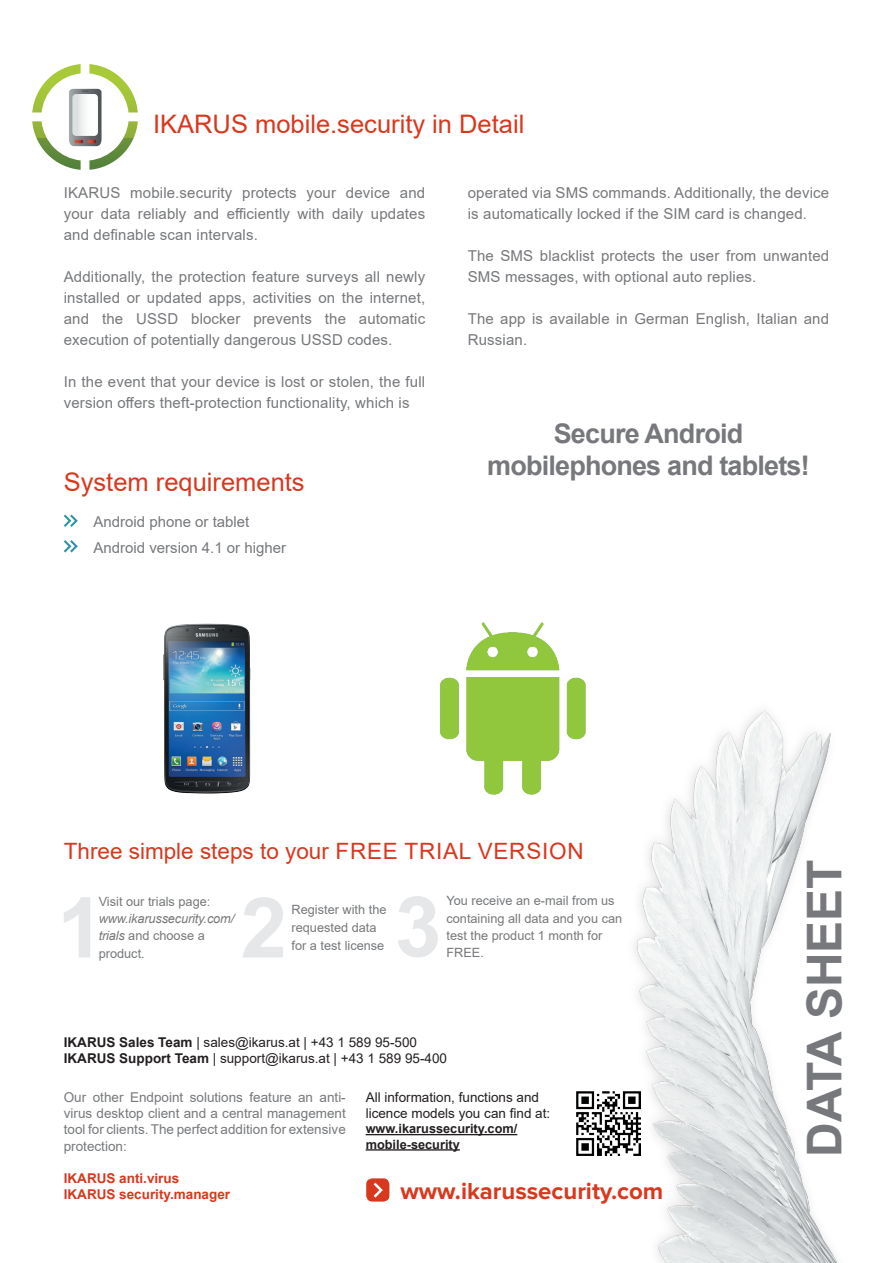
<style>
.page{position:relative;width:893px;height:1263px;background:#fff}
.page>*{position:absolute;margin:0;border:0;box-sizing:border-box;transform-origin:0 0}
.t1{font:700 84px "Arial";color:#e6e7e9}
.t2{font:700 48px "Arial";color:#76787b}
.t3{font:700 27px/32.4px "Arial";letter-spacing:-.03em;color:#76787b;text-align:center}
.t4{font:25.5px "Arial";color:#d8381e}
.t5{font:700 24px "Proxima Nova";color:#d8381e}
.t6{font:22.5px "Arial";color:#d8381e}
.t7{font:15px/21px "Arial";letter-spacing:.01em;color:#76787b}
.t8{font:13.5px/16.2px "Arial";color:#231f20}
.t9{font:13.5px/16.2px "Arial";color:#76787b;text-align:justify}
.t10{font:700 13.5px/16.2px "Arial";color:#d8381e}
.t11{font:12.75px/17.4px "Arial";color:#76787b}
.t12{font:italic 12.75px/17.1px "Arial";letter-spacing:-.01em;color:#76787b}
.t13{font:700 12.75px/15.3px "Arial";color:#231f20}
.s1{font-style:normal}
.s2{font-weight:700}
</style>
<div class="page">
<svg style="left:366px;top:1178px;width:23px;height:23px"></svg>
<hr style="left:366px;top:1134px;width:151px;height:1px;background:#231f20">
<hr style="left:366px;top:1149px;width:94px;height:1px;background:#231f20">
<img style="left:577px;top:1092px;width:31px;height:63px">
<img style="left:608px;top:710px;width:230px;height:553px">
<svg style="left:32px;top:64px;width:106px;height:106px"></svg>
<img style="left:440px;top:622px;width:146px;height:173px">
<img style="left:163px;top:623px;width:88px;height:171px">
<svg style="left:64px;top:514px;width:14px;height:13px"></svg>
<svg style="left:64px;top:540px;width:14px;height:12px"></svg>
<h3 class="t4" style="left:153px;top:107px;width:373px">IKARUS mobile.security in Detail</h3>
<p class="t7" style="left:64px;top:182px;width:363px;text-align:justify">IKARUS mobile.security protects your device and your data reliably and efficiently with daily updates and definable scan intervals.</p>
<p class="t7" style="left:64px;top:266px;width:363px;text-align:justify">Additionally, the protection feature surveys all newly installed or updated apps, activities on the internet, and the USSD blocker prevents the automatic execution of potentially dangerous USSD codes.</p>
<p class="t7" style="left:64px;top:371px;width:363px">In the event that your device is lost or stolen, the full version offers theft-protection functionality, which is</p>
<h3 class="t4" style="left:64px;top:464px;width:242px">System requirements</h3>
<p class="t7" style="left:94px;top:509px;width:194px;line-height:25.5px">Android phone or tablet<br>Android version 4.1 or higher</p>
<p class="t7" style="left:468px;top:182px;width:363px">operated via SMS commands. Additionally, the device is automatically locked if the SIM card is changed.</p>
<p class="t7" style="left:468px;top:245px;width:363px">The SMS blacklist protects the user from unwanted<br>SMS messages, with optional auto replies.</p>
<p class="t7" style="left:468px;top:308px;width:363px">The app is available in German English, Italian and<br>Russian.</p>
<h3 class="t3" style="left:487px;top:417px;width:324px">Secure Android mobilephones and tablets!</h3>
<h3 class="t6" style="left:64px;top:836px;width:521px">Three simple steps to your FREE TRIAL VERSION</h3>
<h1 class="t1" style="left:57px;top:869px;width:48px">1</h1>
<h1 class="t1" style="left:241px;top:869px;width:48px">2</h1>
<h1 class="t1" style="left:395px;top:868px;width:48px">3</h1>
<p class="t11" style="left:99px;top:893px;width:113px">Visit our trials page:</p>
<p class="t12" style="left:99px;top:910px;width:137px">www.ikarussecurity.com/ trials <span class="s1">and choose a product.</span></p>
<p class="t11" style="left:292px;top:900px;width:96px;line-height:18px">Register with the requested data for a test license</p>
<p class="t11" style="left:446px;top:892px;width:177px">You receive an e-mail from us containing all data and you can test the product 1 month for<br>FREE.</p>
<p class="t8" style="left:64px;top:1034px;width:385px"><span class="s2">IKARUS Sales Team</span> | sales@ikarus.at | +43 1 589 95-500<br><span class="s2">IKARUS Support Team</span> | support@ikarus.at | +43 1 589 95-400</p>
<p class="t9" style="left:64px;top:1089px;width:284px">Our other Endpoint solutions feature an anti&shy;virus desktop client and a central management tool for clients. The perfect addition for extensive protection:</p>
<p class="t10" style="left:64px;top:1170px;width:168px">IKARUS anti.virus<br>IKARUS security.manager</p>
<p class="t8" style="left:366px;top:1089px;width:186px">All information, functions and licence models you can find at:</p>
<p class="t13" style="left:366px;top:1121px;width:153px">www.ikarussecurity.com/ mobile-security</p>
<h3 class="t5" style="left:400px;top:1178px;width:264px">www.ikarussecurity.com</h3>
<h2 class="t2" style="left:791px;top:1157px;width:299px;rotate:-90deg">DATA SHEET</h2>
</div>
